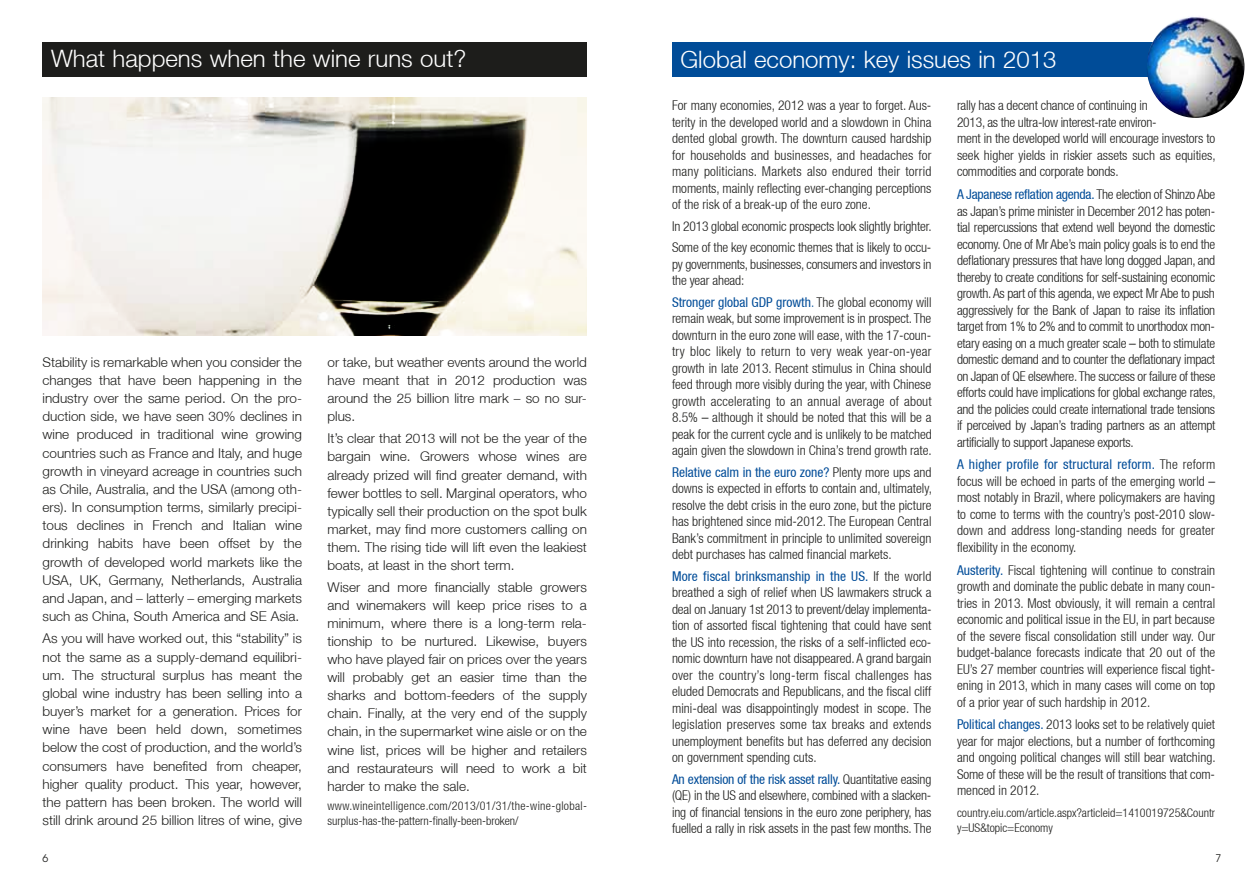
<style>
.page{position:relative;width:1259px;height:893px;background:#fff}
.page>*{position:absolute;margin:0;border:0;box-sizing:border-box;transform-origin:0 0}
.t1{font:300 24px "Helvetica Neue LT";color:#fff}
.t2{font:300 condensed 13.5px/16.5px "Helvetica Neue LT";letter-spacing:-.005em;color:#1d1d1b;text-align:justify}
.t3{font:300 13.5px/18.1px "Helvetica Neue LT";color:#1d1d1b;text-align:justify}
.t4{font:300 condensed 12px/15px "Helvetica Neue LT";letter-spacing:.03em;color:#1d1d1b}
.t5{font:300 condensed 12px/15px "Helvetica Neue LT";color:#1d1d1b}
.t6{font:10.5px "Avant Garde";color:#1d1d1b}
.s1{font-weight:400;color:#004c98}
.s2{color:#004c98}
</style>
<div class="page">
<div style="left:43px;top:43px;width:544px;height:34px;background:#1d1d1b"></div>
<div style="left:672px;top:43px;width:544px;height:34px;background:#004c98"></div>
<img style="left:43px;top:98px;width:544px;height:238px">
<img style="left:1146px;top:16px;width:98px;height:102px">
<h1 class="t1" style="left:51px;top:43px;width:417px">What happens when the wine runs out?</h1>
<h1 class="t1" style="left:680px;top:45px;width:377px">Global economy: key issues in 2013</h1>
<p class="t3" style="left:43px;top:353px;width:261px">Stability is remarkable when you consider the changes that have been happening in the industry over the same period. On the pro&shy;duction side, we have seen 30% declines in wine produced in traditional wine growing countries such as France and Italy, and huge growth in vineyard acreage in countries such as Chile, Australia, and the USA (among oth&shy;ers). In consumption terms, similarly precipi&shy;tous declines in French and Italian wine drinking habits have been offset by the growth of developed world markets like the USA, UK, Germany, Netherlands, Australia and Japan, and – latterly – emerging markets such as China, South America and SE Asia.</p>
<p class="t3" style="left:43px;top:629px;width:261px">As you will have worked out, this “stability” is not the same as a supply-demand equilibri&shy;um. The structural surplus has meant the global wine industry has been selling into a buyer’s market for a generation. Prices for wine have been held down, sometimes below the cost of production, and the world’s consumers have benefited from cheaper, higher quality product. This year, however, the pattern has been broken. The world will still drink around 25 billion litres of wine, give</p>
<p class="t3" style="left:327px;top:353px;width:261px">or take, but weather events around the world have meant that in 2012 production was around the 25 billion litre mark – so no sur&shy;plus.</p>
<p class="t3" style="left:327px;top:429px;width:261px">It’s clear that 2013 will not be the year of the bargain wine. Growers whose wines are already prized will find greater demand, with fewer bottles to sell. Marginal operators, who typically sell their production on the spot bulk market, may find more customers calling on them. The rising tide will lift even the leakiest boats, at least in the short term.</p>
<p class="t3" style="left:327px;top:578px;width:261px">Wiser and more financially stable growers and winemakers will keep price rises to a minimum, where there is a long-term rela&shy;tionship to be nurtured. Likewise, buyers who have played fair on prices over the years will probably get an easier time than the sharks and bottom-feeders of the supply chain. Finally, at the very end of the supply chain, in the supermarket wine aisle or on the wine list, prices will be higher and retailers and restaurateurs will need to work a bit harder to make the sale.</p>
<p class="t4" style="left:327px;top:798px;width:261px">www.wineintelligence.com/2013/01/31/the-wine-global&shy;surplus-has-the-pattern-finally-been-broken/</p>
<p class="t2" style="left:672px;top:97px;width:261px">For many economies, 2012 was a year to forget. Aus&shy;terity in the developed world and a slowdown in China dented global growth. The downturn caused hardship for households and businesses, and headaches for many politicians. Markets also endured their torrid moments, mainly reflecting ever-changing perceptions of the risk of a break-up of the euro zone.</p>
<p class="t2" style="left:672px;top:215px;width:261px;line-height:21.5px">In 2013 global economic prospects look slightly brighter.<br>Some of the key economic themes that is likely to occu-</p>
<p class="t2" style="left:672px;top:256px;width:261px">py governments, businesses, consumers and investors in the year ahead:</p>
<p class="t2" style="left:672px;top:294px;width:261px"><span class="s1">Stronger global GDP growth</span><span class="s2">.</span> The global economy will remain weak, but some improvement is in prospect. The downturn in the euro zone will ease, with the 17-coun&shy;try bloc likely to return to very weak year-on-year growth in late 2013. Recent stimulus in China should feed through more visibly during the year, with Chinese growth accelerating to an annual average of about 8.5% – although it should be noted that this will be a peak for the current cycle and is unlikely to be matched again given the slowdown in China’s trend growth rate.</p>
<p class="t2" style="left:672px;top:464px;width:261px"><span class="s1">Relative calm in the euro zone?</span> Plenty more ups and downs is expected in efforts to contain and, ultimately, resolve the debt crisis in the euro zone, but the picture has brightened since mid-2012. The European Central Bank’s commitment in principle to unlimited sovereign debt purchases has calmed financial markets.</p>
<p class="t2" style="left:672px;top:568px;width:261px"><span class="s1">More fiscal brinksmanship in the US.</span> If the world breathed a sigh of relief when US lawmakers struck a deal on January 1st 2013 to prevent/delay implementa&shy;tion of assorted fiscal tightening that could have sent the US into recession, the risks of a self-inflicted eco&shy;nomic downturn have not disappeared. A grand bargain over the country’s long-term fiscal challenges has eluded Democrats and Republicans, and the fiscal cliff mini-deal was disappointingly modest in scope. The legislation preserves some tax breaks and extends unemployment benefits but has deferred any decision on government spending cuts.</p>
<p class="t2" style="left:672px;top:771px;width:261px"><span class="s1">An extension of the risk asset rally.</span> Quantitative easing (QE) in the US and elsewhere, combined with a slacken&shy;ing of financial tensions in the euro zone periphery, has fuelled a rally in risk assets in the past few months. The</p>
<p class="t2" style="left:957px;top:97px;width:260px;text-align:left">rally has a decent chance of continuing in<br>2013, as the ultra-low interest-rate environ-<br>ment in the developed world will encourage investors to seek higher yields in riskier assets such as equities, commodities and corporate bonds.</p>
<p class="t2" style="left:957px;top:186px;width:260px"><span class="s1">A Japanese reflation agenda.</span> The election of Shinzo Abe as Japan’s prime minister in December 2012 has poten&shy;tial repercussions that extend well beyond the domestic economy. One of Mr Abe’s main policy goals is to end the deflationary pressures that have long dogged Japan, and thereby to create conditions for self-sustaining economic growth. As part of this agenda, we expect Mr Abe to push aggressively for the Bank of Japan to raise its inflation target from 1% to 2% and to commit to unorthodox mon&shy;etary easing on a much greater scale – both to stimulate domestic demand and to counter the deflationary impact on Japan of QE elsewhere. The success or failure of these efforts could have implications for global exchange rates, and the policies could create international trade tensions if perceived by Japan’s trading partners as an attempt artificially to support Japanese exports.</p>
<p class="t2" style="left:957px;top:456px;width:260px"><span class="s1">A higher profile for structural reform.</span> The reform focus will be echoed in parts of the emerging world – most notably in Brazil, where policymakers are having to come to terms with the country’s post-2010 slow&shy;down and address long-standing needs for greater flexibility in the economy.</p>
<p class="t2" style="left:957px;top:561px;width:260px"><span class="s1">Austerity.</span> Fiscal tightening will continue to constrain growth and dominate the public debate in many coun&shy;tries in 2013. Most obviously, it will remain a central economic and political issue in the EU, in part because of the severe fiscal consolidation still under way. Our budget-balance forecasts indicate that 20 out of the EU’s 27 member countries will experience fiscal tight&shy;ening in 2013, which in many cases will come on top of a prior year of such hardship in 2012.</p>
<p class="t2" style="left:957px;top:716px;width:260px"><span class="s1">Political changes.</span> 2013 looks set to be relatively quiet year for major elections, but a number of forthcoming and ongoing political changes will still bear watching.<br>Some of these will be the result of transitions that com&shy;menced in 2012.</p>
<p class="t5" style="left:957px;top:805px;width:260px">country.eiu.com/article.aspx?articleid=1410019725&amp;Countr y=US&amp;topic=Economy</p>
<p class="t6" style="left:43px;top:852px;width:7px">6</p>
<p class="t6" style="left:1215px;top:852px;width:7px">7</p>
</div>
